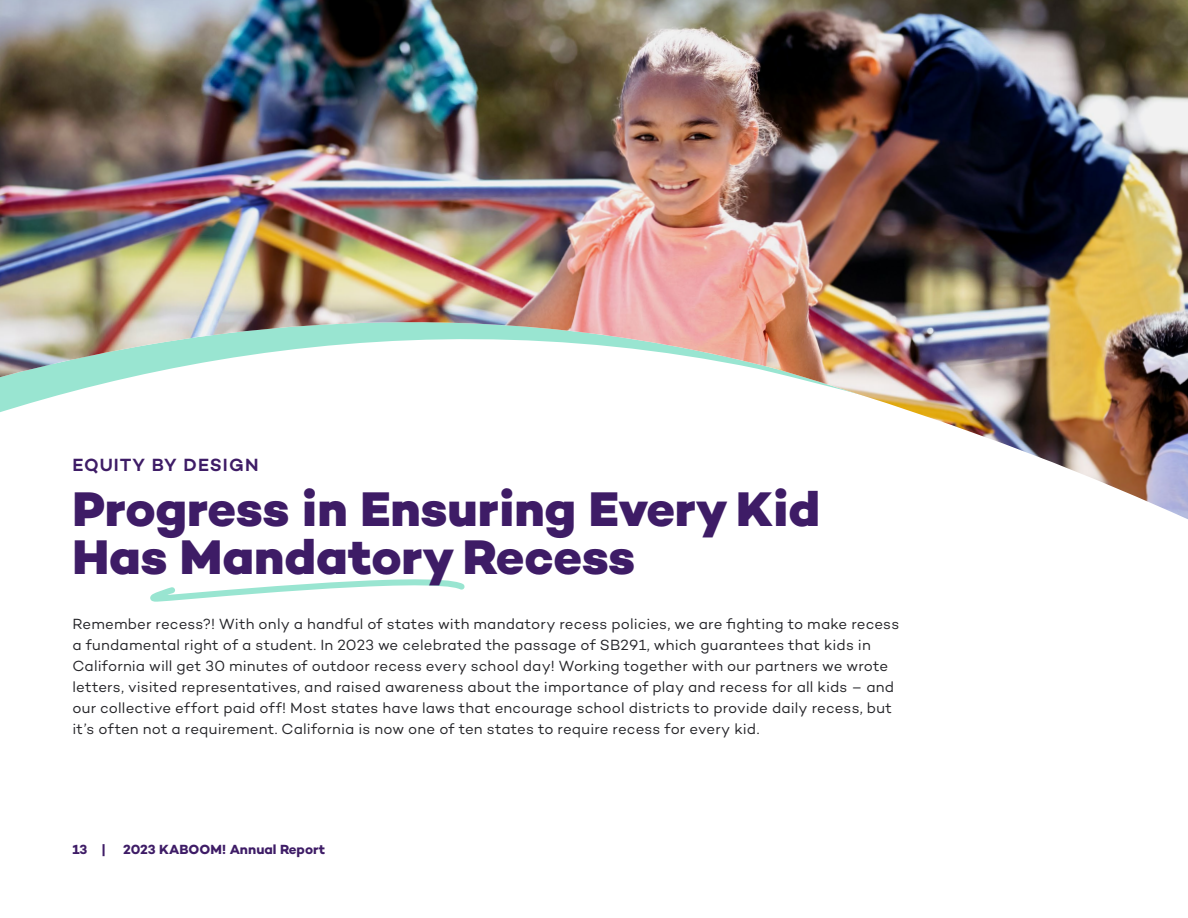
<style>
.page{position:relative;width:1188px;height:918px;background:#fff}
.page>*{position:absolute;margin:0;border:0;box-sizing:border-box;transform-origin:0 0}
.t1{font:800 49.5px/48px "Campton";color:#3e1c66}
.t2{font:600 18px "Campton";letter-spacing:.055em;color:#3e1c66}
.t3{font:15px/21px "Campton";letter-spacing:.01em;color:#242428}
.t4{font:700 13.5px "Campton";color:#3e1c66}
</style>
<div class="page">
<svg style="left:150px;top:579px;width:315px;height:23px"></svg>
<img style="left:0;top:0;width:1188px;height:519px">
<p class="t2" style="left:72px;top:454px;width:188px">EQUITY BY DESIGN</p>
<h1 class="t1" style="left:72px;top:485px;width:749px">Progress in Ensuring Every Kid<br>Has Mandatory Recess</h1>
<p class="t3" style="left:72px;top:613px;width:828px">Remember recess?! With only a handful of states with mandatory recess policies, we are fighting to make recess a fundamental right of a student. In 2023 we celebrated the passage of SB291, which guarantees that kids in California will get 30 minutes of outdoor recess every school day! Working together with our partners we wrote letters, visited representatives, and raised awareness about the importance of play and recess for all kids – and our collective effort paid off! Most states have laws that encourage school districts to provide daily recess, but it’s often not a requirement. California is now one of ten states to require recess for every kid.</p>
<p class="t4" style="left:72px;top:841px;width:35px">13 |</p>
<p class="t4" style="left:123px;top:841px;width:203px">2023 KABOOM! Annual Report</p>
</div>
